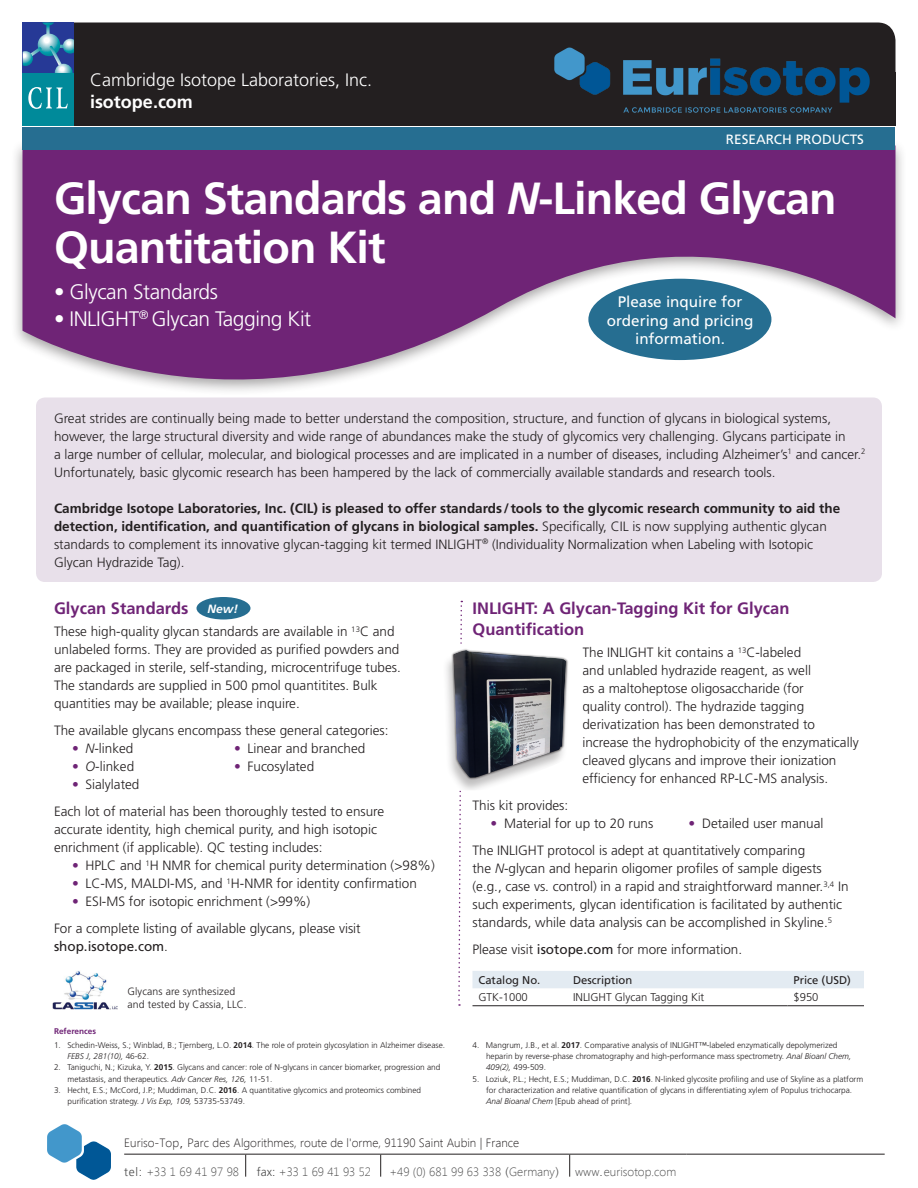
<style>
.page{position:relative;width:918px;height:1188px;background:#fff}
.page>*{position:absolute;margin:0;border:0;box-sizing:border-box;transform-origin:0 0}
.t1{font:700 45px "Frutiger LT Std";letter-spacing:-.02em;color:#fff}
.t2{font:300 21px "Frutiger LT Std";letter-spacing:-.02em;color:#fff}
.t3{font:300 18px "Frutiger LT Std";color:#fff}
.t4{font:700 18px "Frutiger LT Std";color:#fff}
.t5{font:700 16.5px/21px "Frutiger LT Std";color:#6f2476}
.t6{font:15.3px/18.6px "Frutiger LT Std";color:#fff;text-align:center}
.t7{font:300 13.5px/18px "Frutiger LT Std";color:#231f20}
.t8{font:13.5px "Frutiger LT Std";color:#fff}
.t9{font:300 12px "Segoe UI";color:#4b4b4b}
.t10{font:300 12px "Segoe UI";letter-spacing:.005em;color:#231f20}
.t11{font:italic 700 12px "Frutiger LT Std";color:#fff}
.t12{font:300 11.25px "Frutiger LT Std";color:#231f20}
.t13{font:11.25px "Frutiger LT Std";color:#231f20}
.t14{font:300 10.5px "Frutiger LT Std";letter-spacing:.01em;color:#231f20}
.t15{font:300 8.25px/11.2px "Frutiger LT Std";color:#231f20}
.t16{font:700 8.25px "Frutiger LT Std";color:#6f2476}
.s1{font-style:italic}
.s2{font-weight:700}
.s3{color:#6f2476}
.s4{font-weight:400}
.s5{font-family:"Frutiger LT Std"}
</style>
<div class="page">
<div style="left:11px;top:139px;width:896px;height:257px;background:#231f20;opacity:.4"></div>
<svg style="left:23px;top:150px;width:873px;height:254px;fill:#6f2476"></svg>
<div style="left:27px;top:22px;width:869px;height:104px;background:#231f20;border-radius:18px"></div>
<div style="left:23px;top:23px;width:51px;height:50px;background:#263996"></div>
<svg style="left:46px;top:24px;width:4px;height:17px"></svg>
<svg style="left:38px;top:34px;width:22px;height:22px"></svg>
<svg style="left:55px;top:64px;width:18px;height:18px"></svg>
<div style="left:23px;top:73px;width:51px;height:53px;background:#008a9a"></div>
<svg style="left:28px;top:87px;width:40px;height:22px"></svg>
<svg style="left:23px;top:47px;width:19px;height:19px"></svg>
<svg style="left:49px;top:39px;width:25px;height:32px"></svg>
<svg style="left:42px;top:22px;width:12px;height:4px"></svg>
<div style="left:22px;top:128px;width:874px;height:22px;background:#266e91"></div>
<div style="left:36px;top:398px;width:846px;height:184px;background:#e8e0ea;border-radius:9px"></div>
<img style="left:52px;top:971px;width:66px;height:38px">
<svg style="left:585px;top:277px;width:190px;height:85px"></svg>
<div style="left:196px;top:597px;width:54px;height:23px;background:#266e91;border-radius:50%"></div>
<svg style="left:458px;top:601px;width:406px;height:405px"></svg>
<div style="left:443px;top:651px;width:128px;height:139px;background:#231f20;opacity:.3"></div>
<div style="left:451px;top:648px;width:117px;height:132px;background:#231f20;opacity:.75"></div>
<img style="left:453px;top:650px;width:113px;height:128px">
<img style="left:528px;top:22px;width:368px;height:116px">
<svg style="left:245px;top:1155px;width:1px;height:22px"></svg>
<svg style="left:380px;top:1155px;width:1px;height:22px"></svg>
<svg style="left:569px;top:1155px;width:1px;height:22px"></svg>
<hr style="left:124px;top:1154px;width:122px;height:1px;background:#231f20">
<hr style="left:246px;top:1154px;width:135px;height:1px;background:#231f20">
<hr style="left:381px;top:1154px;width:189px;height:1px;background:#231f20">
<hr style="left:570px;top:1154px;width:117px;height:1px;background:#231f20">
<hr style="left:687px;top:1154px;width:198px;height:1px;background:#231f20">
<img style="left:48px;top:1125px;width:62px;height:54px">
<p class="t3" style="left:90px;top:69px;width:284px">Cambridge Isotope Laboratories, Inc.</p>
<p class="t4" style="left:90px;top:91px;width:104px">isotope.com</p>
<p class="t8" style="left:726px;top:131px;width:140px">RESEARCH PRODUCTS</p>
<p class="t1" style="left:54px;top:172px;width:784px">Glycan Standards and <span class="s1">N</span>-Linked Glycan</p>
<p class="t1" style="left:54px;top:221px;width:333px">Quantitation Kit</p>
<p class="t2" style="left:54px;top:280px;width:165px">• Glycan Standards</p>
<p class="t2" style="left:54px;top:307px;width:259px">• INLIGHT<sup>®</sup> Glycan Tagging Kit</p>
<p class="t6" style="left:607px;top:292px;width:148px">Please inquire for ordering and pricing information.</p>
<p class="t7" style="left:54px;top:409px;width:813px">Great strides are continually being made to better understand the composition, structure, and function of glycans in biological systems, however, the large structural diversity and wide range of abundances make the study of glycomics very challenging. Glycans participate in<br>a large number of cellular, molecular, and biological processes and are implicated in a number of diseases, including Alzheimer’s<sup>1</sup> and cancer.<sup>2<br></sup>Unfortunately, basic glycomic research has been hampered by the lack of commercially available standards and research tools.</p>
<p class="t7" style="left:54px;top:499px;width:788px"><span class="s2">Cambridge Isotope Laboratories, Inc. (CIL) is pleased to offer standards /tools to the glycomic research community to aid the detection, identification, and quantification of glycans in biological samples.</span> Specifically, CIL is now supplying authentic glycan standards to complement its innovative glycan-tagging kit termed INLIGHT<sup>®</sup> (Individuality Normalization when Labeling with Isotopic Glycan Hydrazide Tag).</p>
<p class="t5" style="left:472px;top:598px;width:318px">INLIGHT: A Glycan-Tagging Kit for Glycan<br>Quantification</p>
<p class="t7" style="left:582px;top:644px;width:278px">The INLIGHT kit contains a <sup>13</sup>C-labeled<br>and unlabled hydrazide reagent, as well<br>as a maltoheptose oligosaccharide (for<br>quality control). The hydrazide tagging derivatization has been demonstrated to increase the hydrophobicity of the enzymatically cleaved glycans and improve their ionization efficiency for enhanced RP-LC-MS analysis.</p>
<p class="t7" style="left:472px;top:797px;width:97px">This kit provides:</p>
<p class="t7" style="left:490px;top:815px;width:164px"><span class="s3">•</span> Material for up to 20 runs</p>
<p class="t7" style="left:688px;top:815px;width:137px"><span class="s3">•</span> Detailed user manual</p>
<p class="t7" style="left:472px;top:842px;width:378px">The INLIGHT protocol is adept at quantitatively comparing<br>the <span class="s1">N</span>-glycan and heparin oligomer profiles of sample digests (e.g., case vs. control) in a rapid and straightforward manner.<sup>3,4</sup> In such experiments, glycan identification is facilitated by authentic standards, while data analysis can be accomplished in Skyline.<sup>5</sup></p>
<p class="t7" style="left:472px;top:941px;width:271px">Please visit <span class="s4">isotope.com</span> for more information.</p>
<p class="t13" style="left:478px;top:973px;width:63px">Catalog No.</p>
<p class="t13" style="left:573px;top:973px;width:61px">Description</p>
<p class="t13" style="left:794px;top:973px;width:59px">Price (USD)</p>
<p class="t12" style="left:478px;top:991px;width:51px">GTK-1000</p>
<p class="t12" style="left:573px;top:991px;width:133px">INLIGHT Glycan Tagging Kit</p>
<p class="t12" style="left:794px;top:991px;width:27px">$950</p>
<p class="t5" style="left:54px;top:598px;width:136px">Glycan Standards</p>
<p class="t7" style="left:54px;top:623px;width:348px">These high-quality glycan standards are available in <sup>13</sup>C and unlabeled forms. They are provided as purified powders and are packaged in sterile, self-standing, microcentrifuge tubes.<br>The standards are supplied in 500 pmol quantitites. Bulk quantities may be available; please inquire.</p>
<p class="t7" style="left:54px;top:722px;width:336px">The available glycans encompass these general categories:</p>
<p class="t7" style="left:72px;top:740px;width:63px"><span class="s3">•</span> <span class="s1">N</span>-linked</p>
<p class="t7" style="left:234px;top:740px;width:133px"><span class="s3">•</span> Linear and branched</p>
<p class="t7" style="left:72px;top:758px;width:64px"><span class="s3">•</span> <span class="s1">O</span>-linked</p>
<p class="t7" style="left:234px;top:758px;width:82px"><span class="s3">•</span> Fucosylated</p>
<p class="t7" style="left:72px;top:776px;width:69px"><span class="s3">•</span> Sialylated</p>
<p class="t7" style="left:54px;top:803px;width:332px">Each lot of material has been thoroughly tested to ensure accurate identity, high chemical purity, and high isotopic enrichment (if applicable). QC testing includes:</p>
<p class="t7" style="left:72px;top:857px;width:364px"><span class="s3">•</span> HPLC and <sup>1</sup>H NMR for chemical purity determination (&gt;98%)</p>
<p class="t7" style="left:72px;top:875px;width:346px"><span class="s3">•</span> LC-MS, MALDI-MS, and <sup>1</sup>H-NMR for identity confirmation</p>
<p class="t7" style="left:72px;top:893px;width:240px"><span class="s3">•</span> ESI-MS for isotopic enrichment (&gt;99%)</p>
<p class="t7" style="left:54px;top:920px;width:308px">For a complete listing of available glycans, please visit <span class="s4">shop.isotope.com</span>.</p>
<p class="t11" style="left:207px;top:602px;width:32px">New!</p>
<p class="t14" style="left:128px;top:985px;width:109px">Glycans are synthesized</p>
<p class="t14" style="left:128px;top:999px;width:121px">and tested by Cassia, LLC.</p>
<p class="t16" style="left:54px;top:1026px;width:44px">References</p>
<p class="t15" style="left:68px;top:1040px;width:379px;text-indent:-14px">1. Schedin-Weiss, S.; Winblad, B.; Tjernberg, L.O. <span class="s2">2014</span>. The role of protein glycosylation in Alzheimer disease.<br><span class="s1">FEBS J, 281(10),</span> 46-62.</p>
<p class="t15" style="left:68px;top:1062px;width:374px;text-indent:-14px">2. Taniguchi, N.; Kizuka, Y. <span class="s2">2015</span>. Glycans and cancer: role of N-glycans in cancer biomarker, progression and metastasis, and therapeutics. <span class="s1">Adv Cancer Res, 126,</span> 11-51.</p>
<p class="t15" style="left:68px;top:1085px;width:355px;text-indent:-14px">3. Hecht, E.S.; McCord, J.P.; Muddiman, D.C. <span class="s2">2016</span>. A quantitative glycomics and proteomics combined purification strategy. <span class="s1">J Vis Exp, 109,</span> 53735-53749.</p>
<p class="t15" style="left:486px;top:1040px;width:367px;text-indent:-14px">4. Mangrum, J.B., et al. <span class="s2">2017</span>. Comparative analysis of INLIGHT™-labeled enzymatically depolymerized heparin by reverse-phase chromatography and high-performance mass spectrometry. <span class="s1">Anal Bioanl Chem,<br>409(2),</span> 499-509.</p>
<p class="t15" style="left:486px;top:1073px;width:379px;text-indent:-14px">5. Loziuk, P.L.; Hecht, E.S.; Muddiman, D.C. <span class="s2">2016</span>. N-linked glycosite profiling and use of Skyline as a platform for characterization and relative quantification of glycans in differentiating xylem of Populus trichocarpa.<br><span class="s1">Anal Bioanal Chem</span> [Epub ahead of print].</p>
<p class="t10" style="left:124px;top:1134px;width:397px">Euriso-Top<span class="s5">,</span> Parc des Algorithmes, route de l'orme, 91190 Saint Aubin | France</p>
<p class="t9" style="left:124px;top:1163px;width:116px"><span class="s5">tel:</span> +33 1 69 41 97 98</p>
<p class="t9" style="left:257px;top:1163px;width:116px"><span class="s5">fax:</span> +33 1 69 41 93 52</p>
<p class="t9" style="left:389px;top:1163px;width:171px">+49 (0) 681 99 63 338 <span class="s5">(</span>Germany<span class="s5">)</span></p>
<p class="t9" style="left:575px;top:1163px;width:103px">www<span class="s5">.</span>eurisotop.com</p>
</div>
